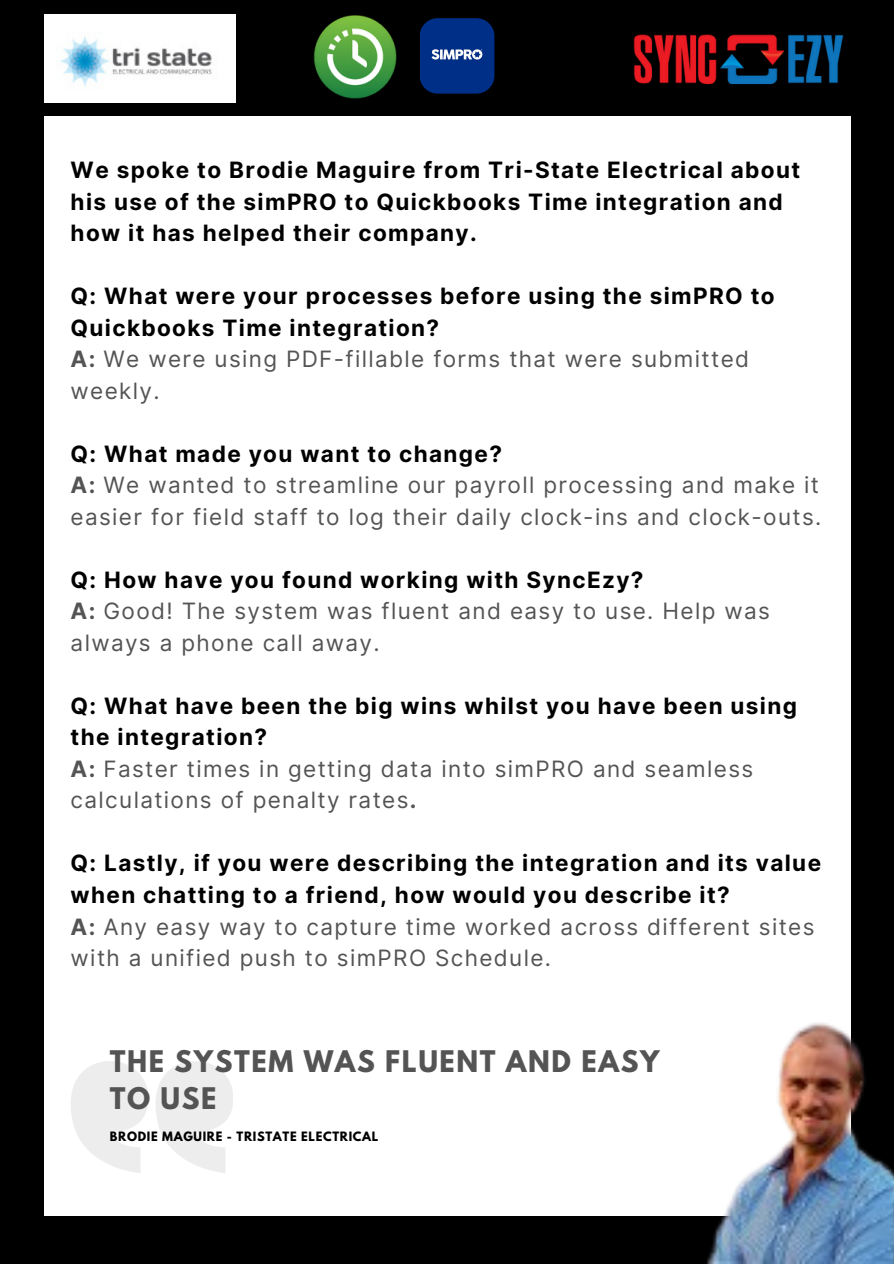
<style>
.page{position:relative;width:894px;height:1264px;background:#fff}
.page>*{position:absolute;margin:0;border:0;box-sizing:border-box;transform-origin:0 0}
.t1{font:700 26.4px/36.8px "League Spartan";letter-spacing:.06em;color:#545454}
.t2{font:700 22.5px/31.5px "Inter";letter-spacing:.06em;color:#000}
.t3{font:22.5px/31.5px "Inter";letter-spacing:.06em;color:#545454}
.t4{font:700 11.4px "League Spartan";letter-spacing:.06em;color:#000}
.s1{color:#545454}
.s2{font-weight:400;color:#545454}
.s3{font-weight:700;color:#000}
.s4{font-weight:700}
</style>
<div class="page">
<div style="left:0;top:0;width:893px;height:1263px;background:#000"></div>
<div style="left:44px;top:116px;width:806px;height:1099px;background:#fff"></div>
<svg style="left:71px;top:1061px;width:162px;height:112px"></svg>
<img style="left:622px;top:987px;width:271px;height:276px">
<img style="left:633px;top:34px;width:211px;height:51px">
<img style="left:313px;top:15px;width:84px;height:84px">
<div style="left:419px;top:18px;width:75px;height:76px;background:#002f88;border-radius:18px"></div>
<img style="left:431px;top:49px;width:52px;height:11px">
<img style="left:44px;top:14px;width:191px;height:88px">
<p class="t2" style="left:71px;top:154px;width:730px">We spoke to Brodie Maguire from Tri-State Electrical about his use of the simPRO to Quickbooks Time integration and how it has helped their company.</p>
<p class="t2" style="left:71px;top:280px;width:705px">Q: What were your processes before using the simPRO to Quickbooks Time integration?<br><span class="s1">A:</span> <span class="s2">We were using PDF-fillable forms that were submitted weekly.</span></p>
<p class="t3" style="left:71px;top:438px;width:752px"><span class="s3">Q: What made you want to change?<br></span><span class="s4">A:</span> We wanted to streamline our payroll processing and make it easier for field staff to log their daily clock-ins and clock-outs.</p>
<p class="t3" style="left:71px;top:564px;width:700px"><span class="s3">Q: How have you found working with SyncEzy?<br></span><span class="s4">A:</span> Good! The system was fluent and easy to use. Help was always a phone call away.</p>
<h2 class="t3" style="left:71px;top:690px;width:727px"><span class="s3">Q: What have been the big wins whilst you have been using the integration?<br></span><span class="s4">A:</span> Faster times in getting data into simPRO and seamless calculations of penalty rates<span class="s4">.</span></h2>
<h3 class="t2" style="left:71px;top:847px;width:751px">Q: Lastly, if you were describing the integration and its value when chatting to a friend, how would you describe it?<br><span class="s1">A:</span> <span class="s2">Any easy way to capture time worked across different sites with a unified push to simPRO Schedule.</span></h3>
<h3 class="t1" style="left:110px;top:1046px;width:551px">THE SYSTEM WAS FLUENT AND EASY<br>TO USE</h3>
<p class="t4" style="left:110px;top:1131px;width:270px">BRODIE MAGUIRE - TRISTATE ELECTRICAL</p>
</div>
